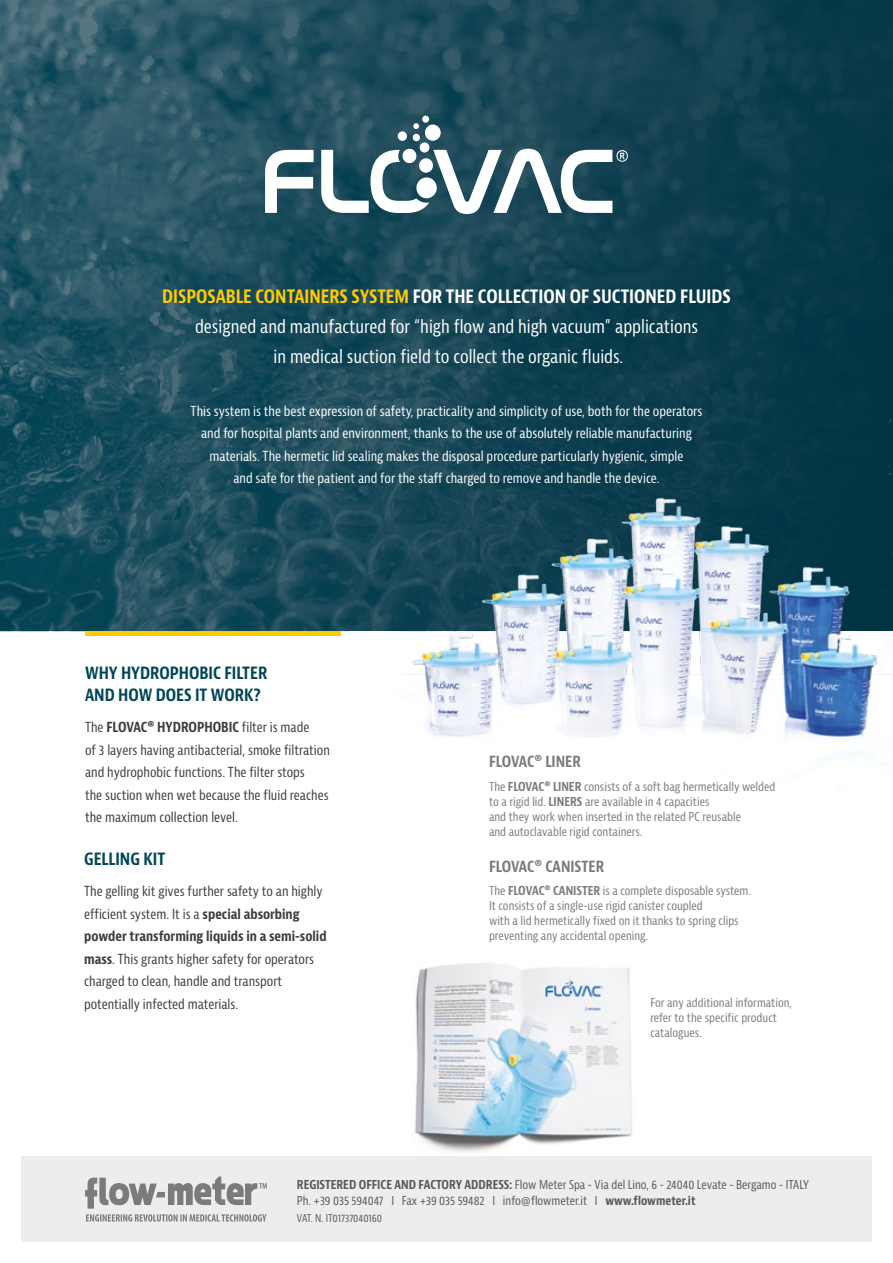
<style>
.page{position:relative;width:893px;height:1263px;background:#fff}
.page>*{position:absolute;margin:0;border:0;box-sizing:border-box;transform-origin:0 0}
.t1{font:condensed 18px/30px "Bernina Sans";color:#fff;text-align:center}
.t2{font:700 condensed 16.5px/22.5px "Bernina Sans";color:#004556}
.t3{font:700 condensed 15px "Bernina Sans";color:#7c7b7b}
.t4{font:condensed 13.5px/22.5px "Bernina Sans";color:#3c3c3b}
.t5{font:condensed 13.5px/22.5px "Bernina Sans";color:#fff;text-align:center}
.t6{font:condensed 12px/15px "Bernina Sans";color:#7c7b7b}
.t7{font:condensed 12px/16.5px "Bernina Sans";color:#575756}
.t8{font:condensed 10.5px "Bernina Sans";letter-spacing:-.005em;color:#575756}
.s1{font-weight:700;color:#fc0}
.s2{font-weight:700}
</style>
<div class="page">
<img style="left:0;top:0;width:893px;height:631px">
<img style="left:395px;top:488px;width:498px;height:267px">
<div style="left:85px;top:631px;width:255px;height:5px;background:#fc0"></div>
<div style="left:349px;top:631px;width:62px;height:139px;background:#fff"></div>
<div style="left:21px;top:1157px;width:851px;height:85px;background:#ededed"></div>
<svg style="left:85px;top:1176px;width:182px;height:45px"></svg>
<img style="left:411px;top:963px;width:225px;height:194px">
<svg style="left:265px;top:150px;width:49px;height:63px"></svg>
<div style="left:422px;top:116px;width:7px;height:7px;background:#fff;border-radius:50%"></div>
<svg style="left:321px;top:123px;width:309px;height:91px"></svg>
<h1 class="t1" style="left:162px;top:282px;width:570px"><span class="s1">DISPOSABLE CONTAINERS SYSTEM</span> <span class="s2">FOR THE COLLECTION OF SUCTIONED FLUIDS </span>designed and manufactured for “high flow and high vacuum” applications<br>in medical suction field to collect the organic fluids.</h1>
<p class="t5" style="left:191px;top:400px;width:513px">This system is the best expression of safety, practicality and simplicity of use, both for the operators and for hospital plants and environment, thanks to the use of absolutely reliable manufacturing materials. The hermetic lid sealing makes the disposal procedure particularly hygienic, simple<br>and safe for the patient and for the staff charged to remove and handle the device.</p>
<h2 class="t2" style="left:85px;top:662px;width:184px">WHY HYDROPHOBIC FILTER<br>AND HOW DOES IT WORK?</h2>
<p class="t4" style="left:85px;top:716px;width:246px">The <span class="s2">FLOVAC® HYDROPHOBIC</span> filter is made<br>of 3 layers having antibacterial, smoke filtration and hydrophobic functions. The filter stops<br>the suction when wet because the fluid reaches the maximum collection level.</p>
<h2 class="t2" style="left:84px;top:848px;width:83px">GELLING KIT</h2>
<p class="t4" style="left:84px;top:880px;width:244px">The gelling kit gives further safety to an highly efficient system. It is a <span class="s2">special absorbing powder transforming liquids in a semi-solid mass</span>. This grants higher safety for operators charged to clean, handle and transport potentially infected materials.</p>
<p class="t3" style="left:489px;top:752px;width:93px">FLOVAC® LINER</p>
<p class="t6" style="left:489px;top:779px;width:288px">The <span class="s2">FLOVAC® LINER</span> consists of a soft bag hermetically welded to a rigid lid. <span class="s2">LINERS</span> are available in 4 capacities<br>and they work when inserted in the related PC reusable<br>and autoclavable rigid containers.</p>
<p class="t3" style="left:489px;top:857px;width:117px">FLOVAC® CANISTER</p>
<p class="t6" style="left:489px;top:884px;width:263px">The <span class="s2">FLOVAC® CANISTER</span> is a complete disposable system.<br>It consists of a single-use rigid canister coupled<br>with a lid hermetically fixed on it thanks to spring clips preventing any accidental opening.</p>
<p class="t6" style="left:650px;top:995px;width:143px">For any additional information, refer to the specific product catalogues.</p>
<p class="t7" style="left:297px;top:1176px;width:513px"><span class="s2">REGISTERED OFFICE AND FACTORY ADDRESS:</span> Flow Meter Spa - Via del Lino, 6 - 24040 Levate - Bergamo - ITALY<br>Ph. +39 035 594047 I Fax +39 035 59482 I info@flowmeter.it I <span class="s2">www.flowmeter.it</span></p>
<p class="t8" style="left:297px;top:1211px;width:87px">VAT. N. IT01737040160</p>
</div>
